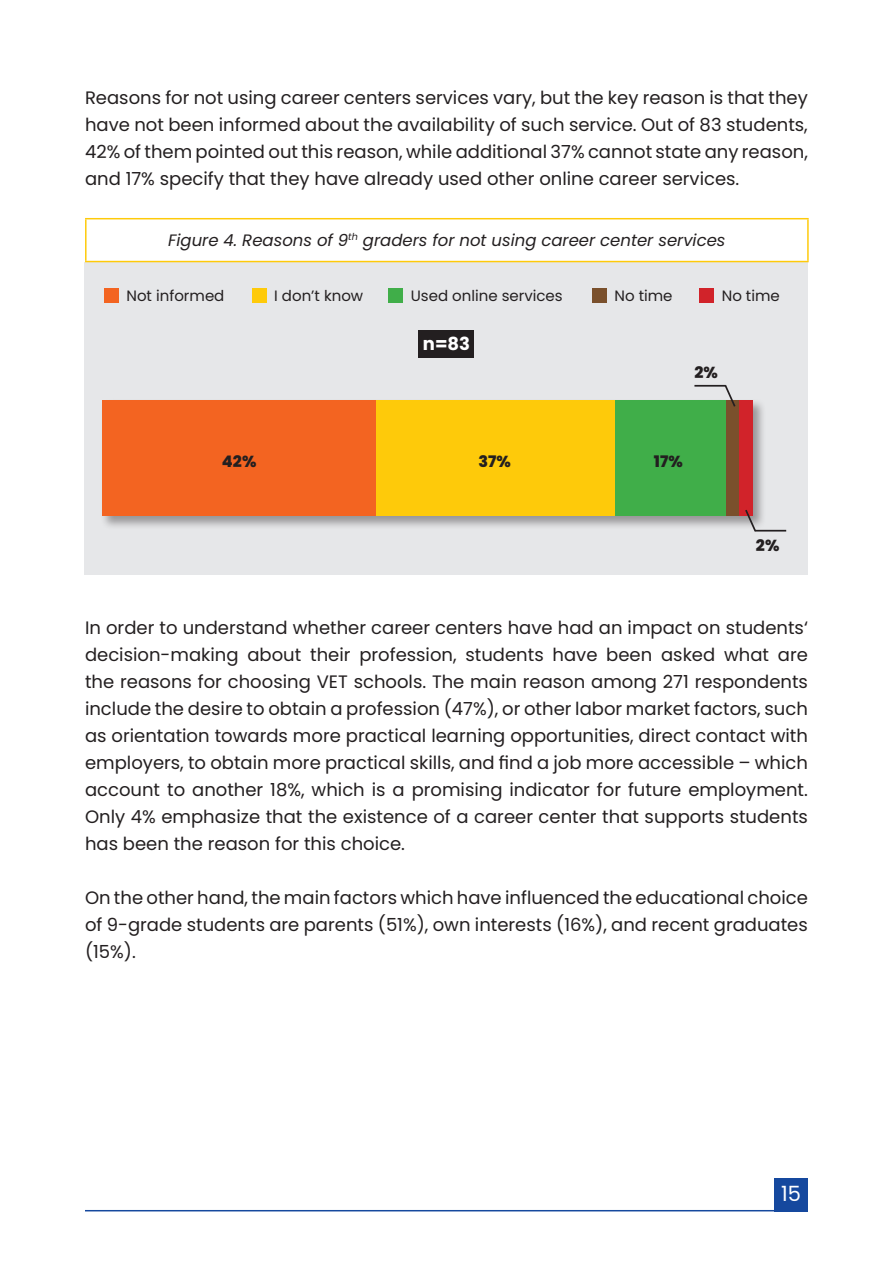
<style>
.page{position:relative;width:893px;height:1263px;background:#fff}
.page>*{position:absolute;margin:0;border:0;box-sizing:border-box;transform-origin:0 0}
.t1{font:21px "Poppins";color:#fff}
.t2{font:18px/27px "Poppins";color:#231f20;text-align:justify}
.t3{font:700 18px "Poppins";color:#fff}
.t4{font:italic 16.5px "Poppins";color:#231f20}
.t5{font:800 15.9px "Poppins";color:#231f20}
.t6{font:15px "Poppins";color:#231f20}
</style>
<div class="page">
<div style="left:774px;top:1178px;width:34px;height:33px;background:#15489e"></div>
<hr style="left:85px;top:1210px;width:723px;height:1px;background:#15489e">
<div style="left:85px;top:262px;width:723px;height:312px;background:#e6e7e9"></div>
<hr style="left:85px;top:218px;width:724px;height:1px;background:#feca0a">
<hr style="left:85px;top:219px;width:2px;height:42px;background:#feca0a">
<hr style="left:807px;top:219px;width:2px;height:42px;background:#feca0a">
<hr style="left:85px;top:261px;width:724px;height:1px;background:#feca0a">
<div style="left:105px;top:289px;width:14px;height:14px;background:#f36421"></div>
<div style="left:252px;top:289px;width:14px;height:14px;background:#feca0a"></div>
<div style="left:389px;top:289px;width:14px;height:14px;background:#40ae49"></div>
<div style="left:593px;top:289px;width:14px;height:14px;background:#7a502c"></div>
<div style="left:700px;top:289px;width:14px;height:14px;background:#d1232a"></div>
<div style="left:101px;top:399px;width:665px;height:131px;background:#231f20;opacity:.4"></div>
<div style="left:103px;top:401px;width:273px;height:115px;background:#f36421"></div>
<div style="left:376px;top:401px;width:239px;height:115px;background:#feca0a"></div>
<div style="left:615px;top:401px;width:112px;height:115px;background:#40ae49"></div>
<div style="left:727px;top:401px;width:13px;height:115px;background:#7a502c"></div>
<div style="left:740px;top:401px;width:13px;height:115px;background:#d1232a"></div>
<hr style="left:755px;top:530px;width:31px;height:1px;background:#231f20">
<svg style="left:744px;top:508px;width:14px;height:24px"></svg>
<hr style="left:694px;top:385px;width:32px;height:2px;background:#231f20">
<svg style="left:723px;top:384px;width:14px;height:25px"></svg>
<div style="left:419px;top:330px;width:55px;height:27px;background:#231f20"></div>
<p class="t2" style="left:85px;top:84px;width:724px">Reasons for not using career centers services vary, but the key reason is that they have not been informed about the availability of such service. Out of 83 students, 42% of them pointed out this reason, while additional 37% cannot state any reason, and 17% specify that they have already used other online career services.</p>
<p class="t4" style="left:168px;top:230px;width:559px">Figure 4. Reasons of 9<sup>th</sup> graders for not using career center services</p>
<p class="t6" style="left:127px;top:287px;width:99px">Not informed</p>
<p class="t6" style="left:274px;top:287px;width:91px">I don’t know</p>
<p class="t6" style="left:411px;top:287px;width:153px">Used online services</p>
<p class="t6" style="left:614px;top:287px;width:60px">No time</p>
<p class="t6" style="left:722px;top:287px;width:60px">No time</p>
<p class="t3" style="left:423px;top:333px;width:49px">n=83</p>
<p class="t5" style="left:694px;top:364px;width:25px">2%</p>
<p class="t5" style="left:222px;top:452px;width:36px">42%</p>
<p class="t5" style="left:478px;top:452px;width:34px">37%</p>
<p class="t5" style="left:654px;top:452px;width:30px">17%</p>
<p class="t5" style="left:756px;top:536px;width:25px">2%</p>
<p class="t2" style="left:85px;top:615px;width:724px">In order to understand whether career centers have had an impact on students‘ decision-making about their profession, students have been asked what are the reasons for choosing VET schools. The main reason among 271 respondents include the desire to obtain a profession (47%), or other labor market factors, such as orientation towards more practical learning opportunities, direct contact with employers, to obtain more practical skills, and find a job more accessible – which account to another 18%, which is a promising indicator for future employment.<br>Only 4% emphasize that the existence of a career center that supports students has been the reason for this choice.</p>
<p class="t2" style="left:85px;top:885px;width:724px">On the other hand, the main factors which have influenced the educational choice of 9-grade students are parents (51%), own interests (16%), and recent graduates (15%).</p>
<p class="t1" style="left:781px;top:1182px;width:21px">15</p>
</div>
